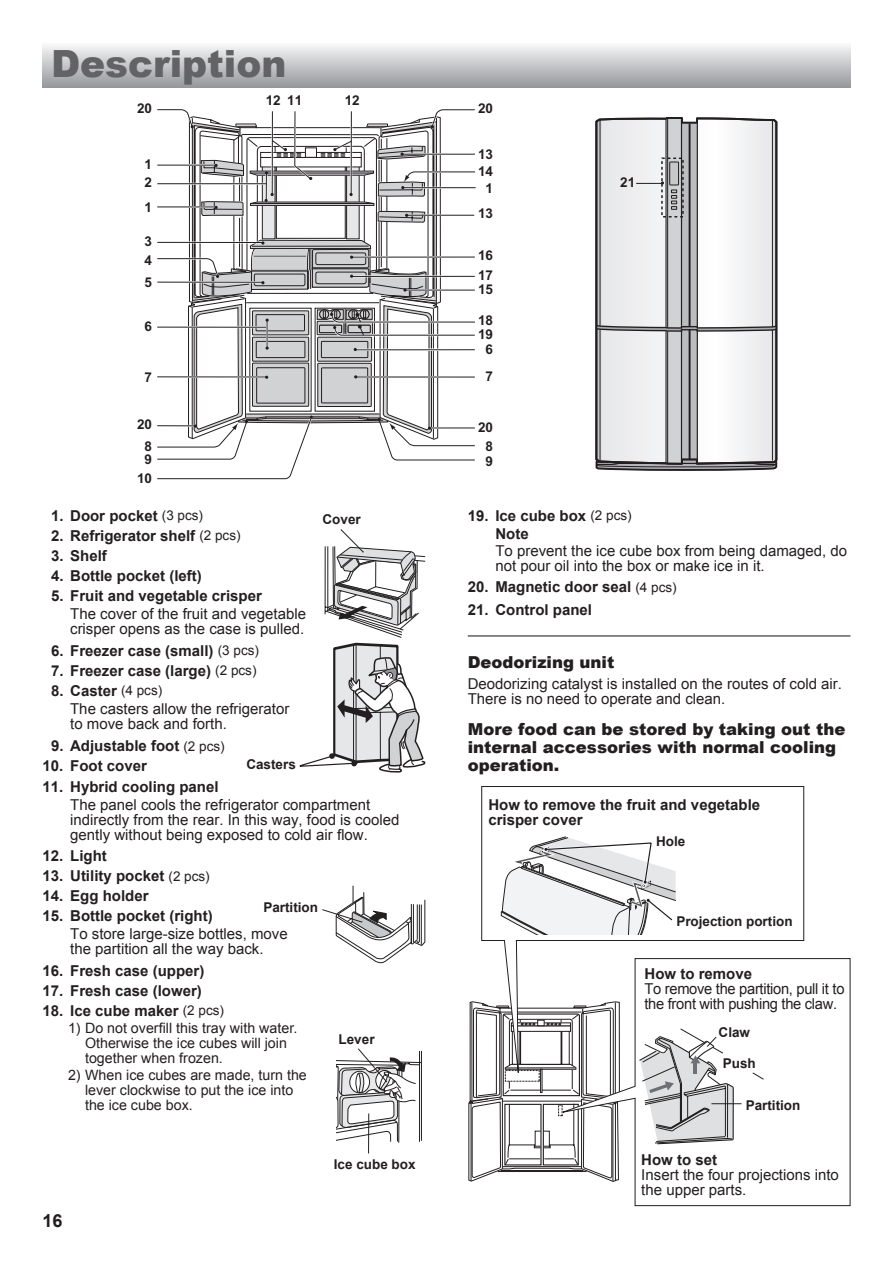
<style>
.page{position:relative;width:893px;height:1263px;background:#fff}
.page>*{position:absolute;margin:0;border:0;box-sizing:border-box;transform-origin:0 0}
.t1{font:900 37.5px "Arial";color:#636366}
.t2{font:700 18px "Arial";color:#231f20}
.t3{font:900 16.5px/18px "Arial";color:#231f20}
.t4{font:15px/15px "Arial";color:#231f20}
.t5{font:700 15px/18px "Arial";color:#231f20}
.t6{font:15px/15px "Arial";letter-spacing:-.02em;color:#231f20}
.t7{font:14.25px/15px "Arial";color:#231f20}
.t8{font:700 13.5px/17.2px "Arial";color:#231f20}
.s1{font-weight:400;font-size:13.5px}
.s2{font-weight:700}
.s3{font-size:13.5px}
</style>
<div class="page">
<svg style="left:764px;top:958px;width:86px;height:248px"></svg>
<svg style="left:764px;top:786px;width:40px;height:303px"></svg>
<svg style="left:468px;top:786px;width:296px;height:420px"></svg>
<div style="left:43px;top:41px;width:807px;height:47px;background:linear-gradient(to bottom,#fdfdfe,#94969a)"></div>
<hr style="left:468px;top:635px;width:382px;height:1px;background:#231f20">
<svg style="left:595px;top:118px;width:182px;height:353px"></svg>
<svg style="left:157px;top:109px;width:319px;height:371px"></svg>
<svg style="left:322px;top:886px;width:103px;height:77px"></svg>
<svg style="left:337px;top:1048px;width:84px;height:106px"></svg>
<svg style="left:299px;top:529px;width:127px;height:244px"></svg>
<h1 class="t1" style="left:51px;top:36px;width:237px">Description</h1>
<p class="t8" style="left:266px;top:92px;width:38px">12 11</p>
<p class="t8" style="left:345px;top:92px;width:17px">12</p>
<p class="t8" style="left:137px;top:100px;width:17px">20</p>
<p class="t8" style="left:478px;top:100px;width:17px">20</p>
<p class="t8" style="left:145px;top:156px;width:9px">1</p>
<p class="t8" style="left:145px;top:199px;width:9px">1</p>
<p class="t8" style="left:145px;top:173px;width:9px">2</p>
<p class="t8" style="left:145px;top:233px;width:9px">3</p>
<p class="t8" style="left:145px;top:251px;width:9px">4</p>
<p class="t8" style="left:145px;top:273px;width:9px">5</p>
<p class="t8" style="left:145px;top:317px;width:9px">6</p>
<p class="t8" style="left:478px;top:146px;width:17px">13<br>14</p>
<p class="t8" style="left:478px;top:175px;width:17px;line-height:25.5px;text-align:center">1<br>13</p>
<p class="t8" style="left:478px;top:247px;width:17px">16</p>
<p class="t8" style="left:478px;top:280px;width:17px">15</p>
<p class="t8" style="left:478px;top:266px;width:17px">17</p>
<p class="t8" style="left:478px;top:314px;width:17px;line-height:13.6px">18<br>19</p>
<p class="t8" style="left:486px;top:341px;width:9px">6</p>
<p class="t8" style="left:145px;top:368px;width:9px">7</p>
<p class="t8" style="left:486px;top:368px;width:9px">7</p>
<p class="t8" style="left:137px;top:416px;width:17px">20</p>
<p class="t8" style="left:478px;top:419px;width:17px">20</p>
<p class="t8" style="left:145px;top:437px;width:9px">8</p>
<p class="t8" style="left:486px;top:437px;width:9px">8</p>
<p class="t8" style="left:145px;top:450px;width:9px">9</p>
<p class="t8" style="left:486px;top:453px;width:9px">9</p>
<p class="t8" style="left:137px;top:469px;width:17px">10</p>
<p class="t8" style="left:620px;top:174px;width:17px">21</p>
<p class="t5" style="left:51px;top:507px;width:154px">1. Door pocket <span class="s1">(3 pcs)</span></p>
<p class="t5" style="left:51px;top:527px;width:191px">2. Refrigerator shelf <span class="s1">(2 pcs)</span></p>
<p class="t5" style="left:51px;top:547px;width:57px">3. Shelf</p>
<p class="t5" style="left:51px;top:567px;width:152px">4. Bottle pocket (left)</p>
<p class="t5" style="left:51px;top:587px;width:212px">5. Fruit and vegetable crisper</p>
<p class="t4" style="left:70px;top:606px;width:237px">The cover of the fruit and vegetable crisper opens as the case is pulled.</p>
<p class="t5" style="left:51px;top:642px;width:209px">6. Freezer case (small) <span class="s1">(3 pcs)</span></p>
<p class="t5" style="left:51px;top:662px;width:207px">7. Freezer case (large) <span class="s1">(2 pcs)</span></p>
<p class="t4" style="left:70px;top:682px;width:221px;line-height:18px;text-indent:-19px"><span class="s2">8. Caster</span> <span class="s3">(4 pcs)<br></span>The casters allow the refrigerator</p>
<p class="t4" style="left:70px;top:716px;width:158px">to move back and forth.</p>
<p class="t5" style="left:51px;top:737px;width:175px">9. Adjustable foot <span class="s1">(2 pcs)</span></p>
<p class="t5" style="left:43px;top:757px;width:106px">10. Foot cover</p>
<p class="t5" style="left:43px;top:777px;width:178px">11. Hybrid cooling panel</p>
<p class="t4" style="left:70px;top:797px;width:331px">The panel cools the refrigerator compartment indirectly from the rear. In this way, food is cooled gently without being exposed to cold air flow.</p>
<p class="t5" style="left:43px;top:847px;width:66px">12. Light</p>
<p class="t5" style="left:43px;top:867px;width:169px">13. Utility pocket <span class="s1">(2 pcs)</span></p>
<p class="t5" style="left:43px;top:887px;width:107px">14. Egg holder</p>
<p class="t5" style="left:43px;top:907px;width:172px">15. Bottle pocket (right)</p>
<p class="t4" style="left:70px;top:926px;width:219px">To store large-size bottles, move the partition all the way back.</p>
<p class="t5" style="left:43px;top:961px;width:163px">16. Fresh case (upper)</p>
<p class="t5" style="left:43px;top:982px;width:161px">17. Fresh case (lower)</p>
<p class="t5" style="left:43px;top:1002px;width:183px">18. Ice cube maker <span class="s1">(2 pcs)</span></p>
<p class="t7" style="left:85px;top:1021px;width:214px;text-indent:-17px">1) Do not overfill this tray with water.<br>Otherwise the ice cubes will join together when frozen.</p>
<p class="t7" style="left:85px;top:1068px;width:223px;text-indent:-17px">2) When ice cubes are made, turn the lever clockwise to put the ice into the ice cube box.</p>
<p class="t8" style="left:322px;top:511px;width:40px">Cover</p>
<p class="t8" style="left:246px;top:756px;width:51px">Casters</p>
<p class="t8" style="left:263px;top:899px;width:56px">Partition</p>
<p class="t8" style="left:339px;top:1031px;width:38px">Lever</p>
<p class="t2" style="left:43px;top:1208px;width:22px">16</p>
<p class="t8" style="left:334px;top:1155px;width:83px">Ice cube box</p>
<p class="t5" style="left:495px;top:507px;width:138px;text-indent:-28px">19. Ice cube box <span class="s1">(2 pcs)<br></span>Note</p>
<p class="t4" style="left:495px;top:543px;width:353px">To prevent the ice cube box from being damaged, do not pour oil into the box or make ice in it.</p>
<p class="t5" style="left:468px;top:578px;width:210px">20. Magnetic door seal <span class="s1">(4 pcs)</span></p>
<p class="t5" style="left:468px;top:600px;width:126px">21. Control panel</p>
<p class="t3" style="left:468px;top:653px;width:148px">Deodorizing unit</p>
<p class="t4" style="left:468px;top:676px;width:376px">Deodorizing catalyst is installed on the routes of cold air.<br>There is no need to operate and clean.</p>
<p class="t3" style="left:468px;top:720px;width:379px">More food can be stored by taking out the internal accessories with normal cooling operation.</p>
<p class="t5" style="left:488px;top:797px;width:273px;line-height:15px">How to remove the fruit and vegetable crisper cover</p>
<p class="t8" style="left:656px;top:833px;width:31px">Hole</p>
<p class="t8" style="left:676px;top:913px;width:118px">Projection portion</p>
<p class="t5" style="left:644px;top:965px;width:109px">How to remove</p>
<p class="t6" style="left:644px;top:981px;width:201px">To remove the partition, pull it to the front with pushing the claw.</p>
<p class="t8" style="left:719px;top:1024px;width:33px">Claw</p>
<p class="t8" style="left:723px;top:1055px;width:35px">Push</p>
<p class="t8" style="left:746px;top:1097px;width:56px">Partition</p>
<p class="t5" style="left:641px;top:1151px;width:77px">How to set</p>
<p class="t4" style="left:641px;top:1167px;width:199px">Insert the four projections into the upper parts.</p>
</div>
